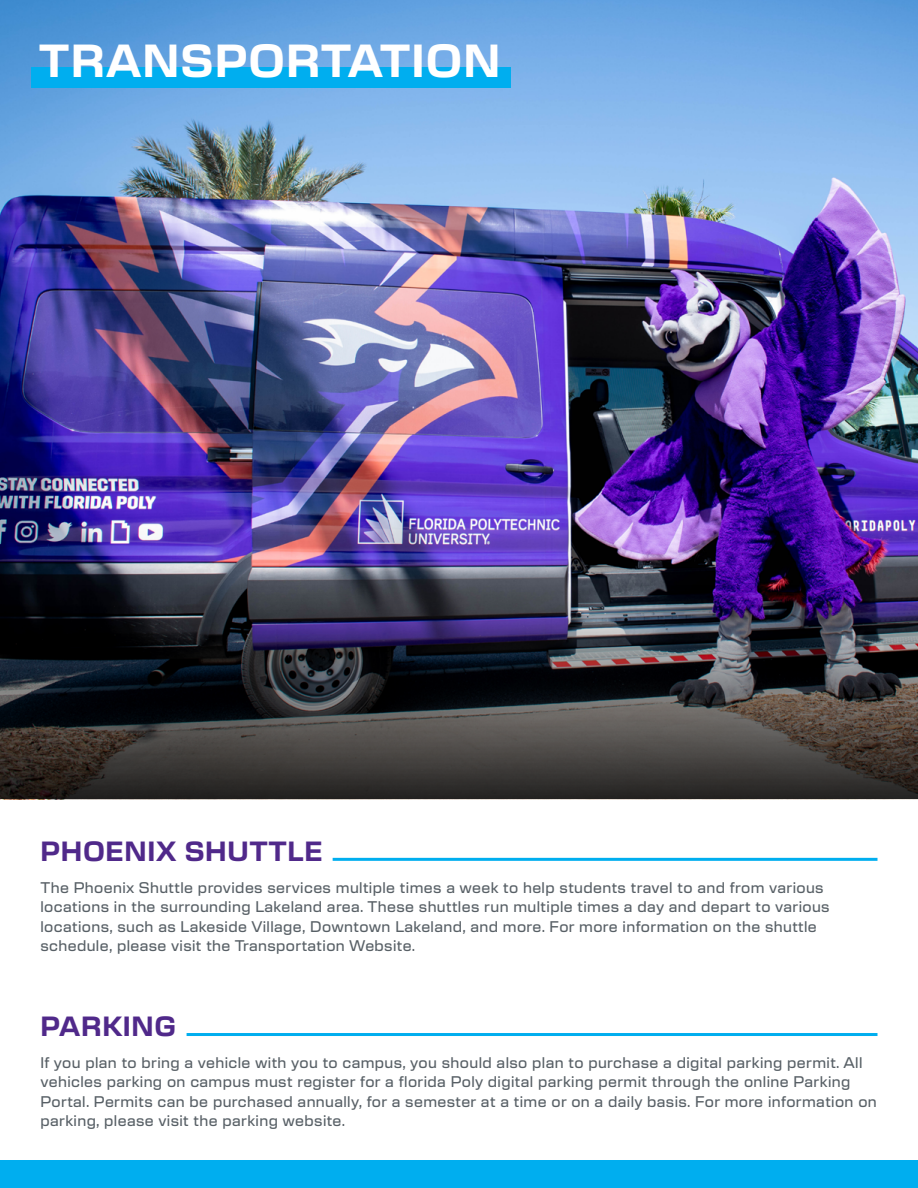
<style>
.page{position:relative;width:918px;height:1188px;background:#fff}
.page>*{position:absolute;margin:0;border:0;box-sizing:border-box;transform-origin:0 0}
.t1{font:700 45px "New Science";letter-spacing:.025em;color:#fff}
.t2{font:700 27px "New Science";letter-spacing:.025em;color:#50298a}
.t3{font:500 15px/19.5px "New Science";letter-spacing:.025em;color:#586066}
</style>
<div class="page">
<div style="left:0;top:1161px;width:918px;height:27px;background:#00aeef"></div>
<img style="left:0;top:0;width:918px;height:584px">
<hr style="left:333px;top:858px;width:544px;height:3px;background:#00aeef">
<hr style="left:187px;top:1033px;width:690px;height:3px;background:#00aeef">
<img style="left:0;top:584px;width:918px;height:215px">
<div style="left:31px;top:67px;width:480px;height:21px;background:#00aeef"></div>
<h1 class="t1" style="left:39px;top:28px;width:463px">TRANSPORTATION</h1>
<h2 class="t2" style="left:40px;top:832px;width:284px">PHOENIX SHUTTLE</h2>
<p class="t3" style="left:40px;top:876px;width:791px">The Phoenix Shuttle provides services multiple times a week to help students travel to and from various locations in the surrounding Lakeland area. These shuttles run multiple times a day and depart to various locations, such as Lakeside Village, Downtown Lakeland, and more. For more information on the shuttle schedule, please visit the Transportation Website.</p>
<h2 class="t2" style="left:40px;top:1007px;width:137px">PARKING</h2>
<p class="t3" style="left:40px;top:1052px;width:838px">If you plan to bring a vehicle with you to campus, you should also plan to purchase a digital parking permit. All vehicles parking on campus must register for a florida Poly digital parking permit through the online Parking Portal. Permits can be purchased annually, for a semester at a time or on a daily basis. For more information on parking, please visit the parking website.</p>
</div>
